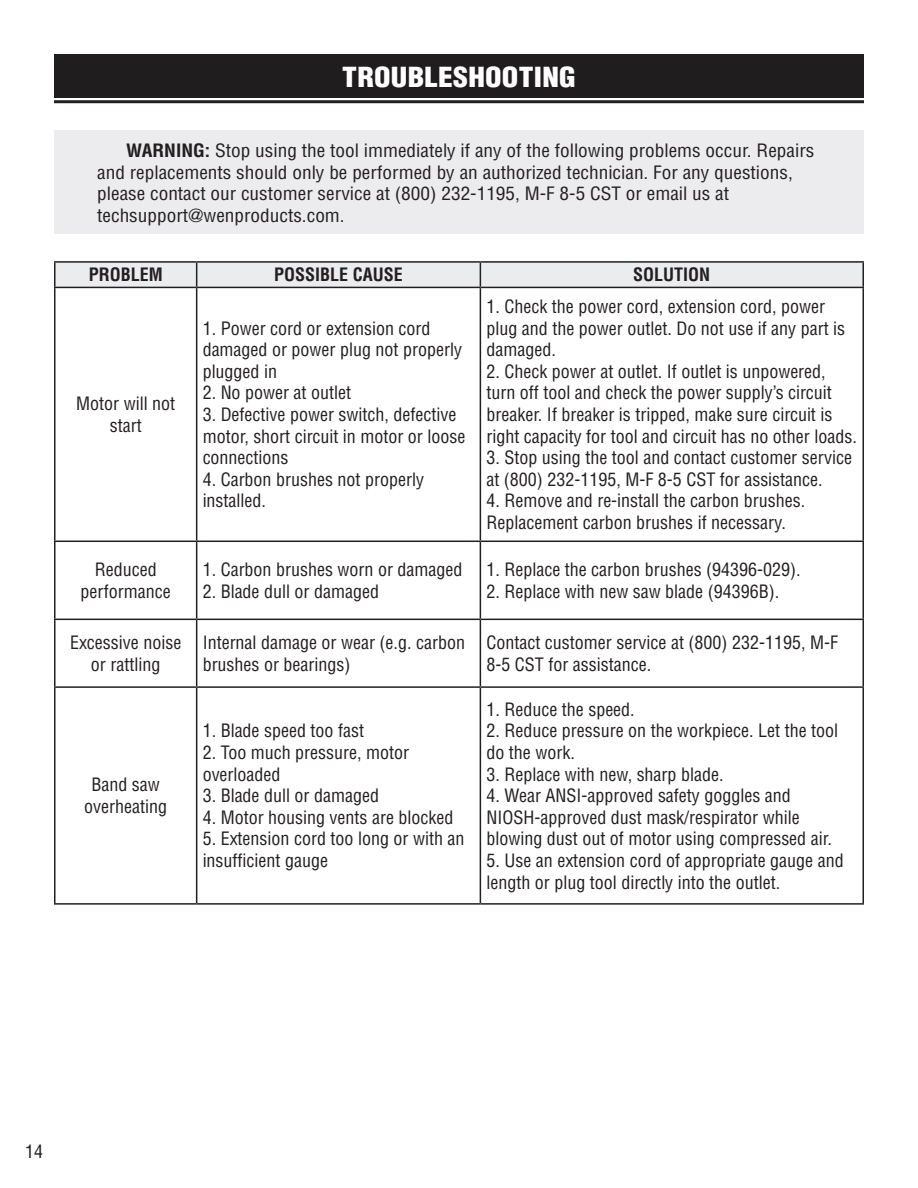
<style>
.page{position:relative;width:918px;height:1188px;background:#fff}
.page>*{position:absolute;margin:0;border:0;box-sizing:border-box;transform-origin:0 0}
.t1{font:900 condensed 27px "Helvetica";letter-spacing:.01em;color:#fff;scale:1.1 1}
.t2{font:condensed 18px/21.6px "Helvetica";color:#231f20}
.t3{font:condensed 18px/21.6px "Helvetica";color:#231f20;scale:1.07 1}
.t4{font:700 condensed 18px "Helvetica";color:#231f20}
.s1{font-weight:700}
</style>
<div class="page">
<hr style="left:54px;top:261px;width:143px;height:2px;background:#231f20">
<hr style="left:54px;top:263px;width:2px;height:24px;background:#231f20">
<hr style="left:197px;top:261px;width:283px;height:2px;background:#231f20">
<hr style="left:480px;top:261px;width:384px;height:2px;background:#231f20">
<svg style="left:55px;top:262px;width:808px;height:25px;background:#e2e2e4"></svg>
<hr style="left:862px;top:263px;width:2px;height:24px;background:#231f20">
<hr style="left:54px;top:287px;width:143px;height:1px;background:#231f20">
<hr style="left:54px;top:288px;width:2px;height:253px;background:#231f20">
<hr style="left:197px;top:287px;width:283px;height:1px;background:#231f20">
<hr style="left:196px;top:288px;width:1px;height:253px;background:#231f20">
<hr style="left:480px;top:287px;width:384px;height:1px;background:#231f20">
<hr style="left:480px;top:288px;width:1px;height:253px;background:#231f20">
<hr style="left:862px;top:288px;width:2px;height:253px;background:#231f20">
<hr style="left:54px;top:541px;width:143px;height:1px;background:#231f20">
<hr style="left:54px;top:542px;width:2px;height:77px;background:#231f20">
<hr style="left:197px;top:541px;width:283px;height:1px;background:#231f20">
<hr style="left:196px;top:542px;width:1px;height:77px;background:#231f20">
<hr style="left:480px;top:541px;width:384px;height:1px;background:#231f20">
<hr style="left:480px;top:542px;width:1px;height:77px;background:#231f20">
<hr style="left:862px;top:542px;width:2px;height:77px;background:#231f20">
<hr style="left:54px;top:619px;width:143px;height:1px;background:#231f20">
<hr style="left:54px;top:620px;width:2px;height:66px;background:#231f20">
<hr style="left:197px;top:619px;width:283px;height:1px;background:#231f20">
<hr style="left:196px;top:620px;width:1px;height:66px;background:#231f20">
<hr style="left:480px;top:619px;width:384px;height:1px;background:#231f20">
<hr style="left:480px;top:620px;width:1px;height:66px;background:#231f20">
<hr style="left:862px;top:620px;width:2px;height:66px;background:#231f20">
<hr style="left:54px;top:686px;width:143px;height:2px;background:#231f20">
<hr style="left:54px;top:688px;width:2px;height:215px;background:#231f20">
<hr style="left:197px;top:686px;width:283px;height:2px;background:#231f20">
<hr style="left:196px;top:688px;width:1px;height:215px;background:#231f20">
<hr style="left:480px;top:686px;width:384px;height:2px;background:#231f20">
<hr style="left:480px;top:688px;width:1px;height:215px;background:#231f20">
<hr style="left:862px;top:688px;width:2px;height:215px;background:#231f20">
<hr style="left:54px;top:903px;width:143px;height:2px;background:#231f20">
<hr style="left:197px;top:903px;width:283px;height:2px;background:#231f20">
<hr style="left:480px;top:903px;width:384px;height:2px;background:#231f20">
<div style="left:54px;top:130px;width:810px;height:104px;background:#ececee"></div>
<div style="left:54px;top:54px;width:810px;height:44px;background:#201d1e"></div>
<hr style="left:54px;top:100px;width:810px;height:3px;background:#231f20">
<p class="t1" style="left:342px;top:60px;width:214px">TROUBLESHOOTING</p>
<p class="t3" style="left:97px;top:140px;width:672px;text-indent:29px"><span class="s1">WARNING:</span> Stop using the tool immediately if any of the following problems occur. Repairs and replacements should only be performed by an authorized technician. For any questions, please contact our customer service at (800) 232-1195, M-F 8-5 CST or email us at</p>
<p class="t3" style="left:97px;top:204px;width:233px">techsupport@wenproducts.com.</p>
<p class="t4" style="left:89px;top:264px;width:76px">PROBLEM</p>
<p class="t4" style="left:274px;top:264px;width:130px">POSSIBLE CAUSE</p>
<p class="t4" style="left:633px;top:264px;width:79px">SOLUTION</p>
<p class="t2" style="left:76px;top:393px;width:100px;text-align:center">Motor will not start</p>
<p class="t2" style="left:95px;top:559px;width:63px">Reduced</p>
<p class="t2" style="left:81px;top:580px;width:92px">performance</p>
<p class="t2" style="left:70px;top:632px;width:113px">Excessive noise</p>
<p class="t2" style="left:91px;top:653px;width:71px">or rattling</p>
<p class="t2" style="left:91px;top:774px;width:70px">Band saw</p>
<p class="t2" style="left:84px;top:796px;width:84px">overheating</p>
<p class="t2" style="left:203px;top:317px;width:261px">1. Power cord or extension cord damaged or power plug not properly plugged in</p>
<p class="t2" style="left:203px;top:382px;width:150px">2. No power at outlet</p>
<p class="t2" style="left:203px;top:404px;width:264px">3. Defective power switch, defective motor, short circuit in motor or loose connections</p>
<p class="t2" style="left:203px;top:468px;width:223px">4. Carbon brushes not properly installed.</p>
<p class="t2" style="left:203px;top:559px;width:261px">1. Carbon brushes worn or damaged</p>
<p class="t2" style="left:203px;top:580px;width:178px">2. Blade dull or damaged</p>
<p class="t2" style="left:203px;top:632px;width:264px">Internal damage or wear (e.g. carbon</p>
<p class="t2" style="left:203px;top:653px;width:149px">brushes or bearings)</p>
<p class="t2" style="left:203px;top:720px;width:163px">1. Blade speed too fast</p>
<p class="t2" style="left:203px;top:742px;width:208px">2. Too much pressure, motor overloaded</p>
<p class="t2" style="left:203px;top:785px;width:178px">3. Blade dull or damaged</p>
<p class="t2" style="left:203px;top:806px;width:252px">4. Motor housing vents are blocked</p>
<p class="t2" style="left:203px;top:828px;width:263px">5. Extension cord too long or with an insufficient gauge</p>
<p class="t2" style="left:486px;top:296px;width:360px">1. Check the power cord, extension cord, power plug and the power outlet. Do not use if any part is damaged.</p>
<p class="t2" style="left:486px;top:360px;width:341px">2. Check power at outlet. If outlet is unpowered,</p>
<p class="t2" style="left:486px;top:382px;width:372px">turn off tool and check the power supply’s circuit breaker. If breaker is tripped, make sure circuit is right capacity for tool and circuit has no other loads.</p>
<p class="t2" style="left:486px;top:447px;width:367px">3. Stop using the tool and contact customer service at (800) 232-1195, M-F 8-5 CST for assistance.</p>
<p class="t2" style="left:486px;top:490px;width:320px">4. Remove and re-install the carbon brushes.<br>Replacement carbon brushes if necessary.</p>
<p class="t2" style="left:486px;top:559px;width:316px">1. Replace the carbon brushes (94396-029).</p>
<p class="t2" style="left:486px;top:580px;width:294px">2. Replace with new saw blade (94396B).</p>
<p class="t2" style="left:486px;top:632px;width:353px">Contact customer service at (800) 232-1195, M-F<br>8-5 CST for assistance.</p>
<p class="t2" style="left:486px;top:698px;width:150px">1. Reduce the speed.</p>
<p class="t2" style="left:486px;top:720px;width:353px">2. Reduce pressure on the workpiece. Let the tool do the work.</p>
<p class="t2" style="left:486px;top:763px;width:239px">3. Replace with new, sharp blade.</p>
<p class="t2" style="left:486px;top:785px;width:306px">4. Wear ANSI-approved safety goggles and</p>
<p class="t2" style="left:486px;top:806px;width:315px">NIOSH-approved dust mask/respirator while</p>
<p class="t2" style="left:486px;top:828px;width:347px">blowing dust out of motor using compressed air.</p>
<p class="t2" style="left:486px;top:850px;width:359px">5. Use an extension cord of appropriate gauge and length or plug tool directly into the outlet.</p>
<p class="t2" style="left:25px;top:1141px;width:19px">14</p>
</div>
